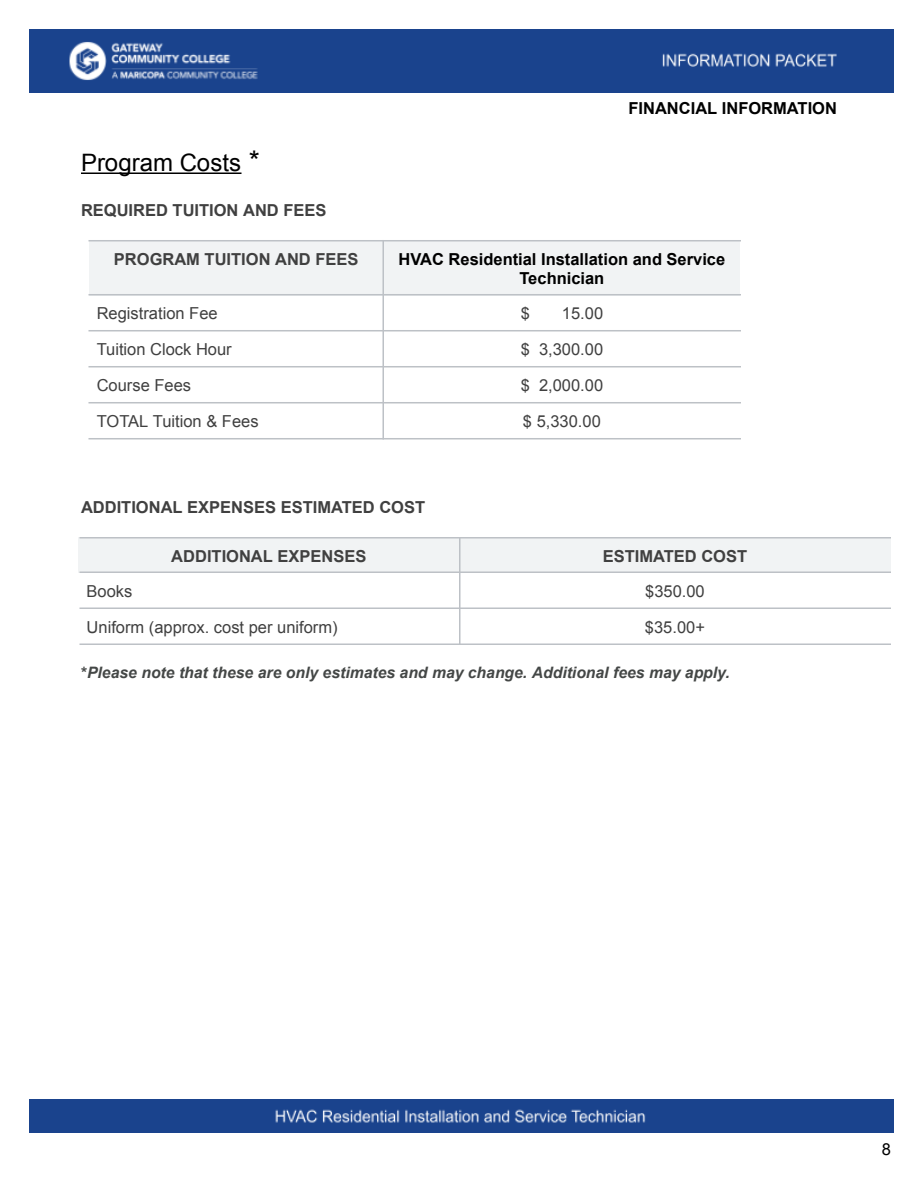
<style>
.page{position:relative;width:918px;height:1188px;background:#fff}
.page>*{position:absolute;margin:0;border:0;box-sizing:border-box;transform-origin:0 0}
.t1{font:24px "Arial";color:#000}
.t2{font:16.5px "Arial";color:#404040}
.t3{font:700 16.5px "Arial";color:#404040}
.t4{font:700 16.5px/18.9px "Arial";color:#000;text-align:center}
.t5{font:16.5px "Arial";color:#000}
.t6{font:italic 700 15.75px "Arial";color:#444746}
.s1{font-size:28.5px}
.s2{font-style:normal}
</style>
<div class="page">
<div style="left:89px;top:240px;width:295px;height:55px;background:#f1f3f4"></div>
<div style="left:384px;top:240px;width:356px;height:55px;background:#f1f3f4"></div>
<div style="left:79px;top:537px;width:380px;height:36px;background:#f1f3f4"></div>
<div style="left:459px;top:537px;width:432px;height:36px;background:#f1f3f4"></div>
<hr style="left:81px;top:172px;width:161px;height:2px;background:#000">
<hr style="left:382px;top:240px;width:2px;height:199px;background:#bdc1c6">
<hr style="left:89px;top:240px;width:652px;height:1px;background:#bdc1c6">
<hr style="left:89px;top:294px;width:652px;height:1px;background:#bdc1c6">
<hr style="left:89px;top:330px;width:652px;height:1px;background:#bdc1c6">
<hr style="left:89px;top:366px;width:652px;height:1px;background:#bdc1c6">
<hr style="left:89px;top:402px;width:652px;height:1px;background:#bdc1c6">
<hr style="left:89px;top:438px;width:652px;height:1px;background:#bdc1c6">
<hr style="left:459px;top:537px;width:1px;height:108px;background:#bdc1c6">
<hr style="left:80px;top:537px;width:811px;height:2px;background:#bdc1c6">
<hr style="left:80px;top:572px;width:811px;height:1px;background:#bdc1c6">
<hr style="left:80px;top:608px;width:811px;height:1px;background:#bdc1c6">
<hr style="left:80px;top:644px;width:811px;height:1px;background:#bdc1c6">
<img style="left:29px;top:29px;width:864px;height:63px">
<img style="left:29px;top:1099px;width:864px;height:34px">
<p class="t4" style="left:628px;top:99px;width:210px">FINANCIAL INFORMATION</p>
<h1 class="t1" style="left:81px;top:150px;width:181px">Program Costs <span class="s1">*</span></h1>
<p class="t3" style="left:81px;top:201px;width:247px">REQUIRED TUITION AND FEES</p>
<p class="t3" style="left:114px;top:250px;width:246px">PROGRAM TUITION AND FEES</p>
<p class="t4" style="left:399px;top:249px;width:328px">HVAC Residential Installation and Service<br>Technician</p>
<p class="t2" style="left:97px;top:304px;width:122px">Registration Fee</p>
<p class="t2" style="left:521px;top:304px;width:11px">$</p>
<p class="t2" style="left:562px;top:304px;width:43px">15.00</p>
<p class="t2" style="left:97px;top:340px;width:137px">Tuition Clock Hour</p>
<p class="t2" style="left:521px;top:340px;width:84px">$ 3,300.00</p>
<p class="t2" style="left:97px;top:376px;width:96px">Course Fees</p>
<p class="t2" style="left:521px;top:376px;width:84px">$ 2,000.00</p>
<p class="t2" style="left:97px;top:412px;width:163px">TOTAL Tuition &amp; Fees</p>
<p class="t2" style="left:523px;top:412px;width:79px">$ 5,330.00</p>
<p class="t3" style="left:81px;top:498px;width:346px">ADDITIONAL EXPENSES ESTIMATED COST</p>
<p class="t3" style="left:171px;top:547px;width:197px">ADDITIONAL EXPENSES</p>
<p class="t3" style="left:603px;top:547px;width:146px">ESTIMATED COST</p>
<p class="t2" style="left:87px;top:582px;width:47px">Books</p>
<p class="t2" style="left:645px;top:582px;width:61px">$350.00</p>
<p class="t2" style="left:87px;top:618px;width:253px">Uniform (approx. cost per uniform)</p>
<p class="t2" style="left:645px;top:618px;width:62px">$35.00+</p>
<p class="t6" style="left:81px;top:664px;width:650px"><span class="s2">*</span>Please note that these are only estimates and may change. Additional fees may apply.</p>
<p class="t5" style="left:882px;top:1140px;width:11px">8</p>
</div>
